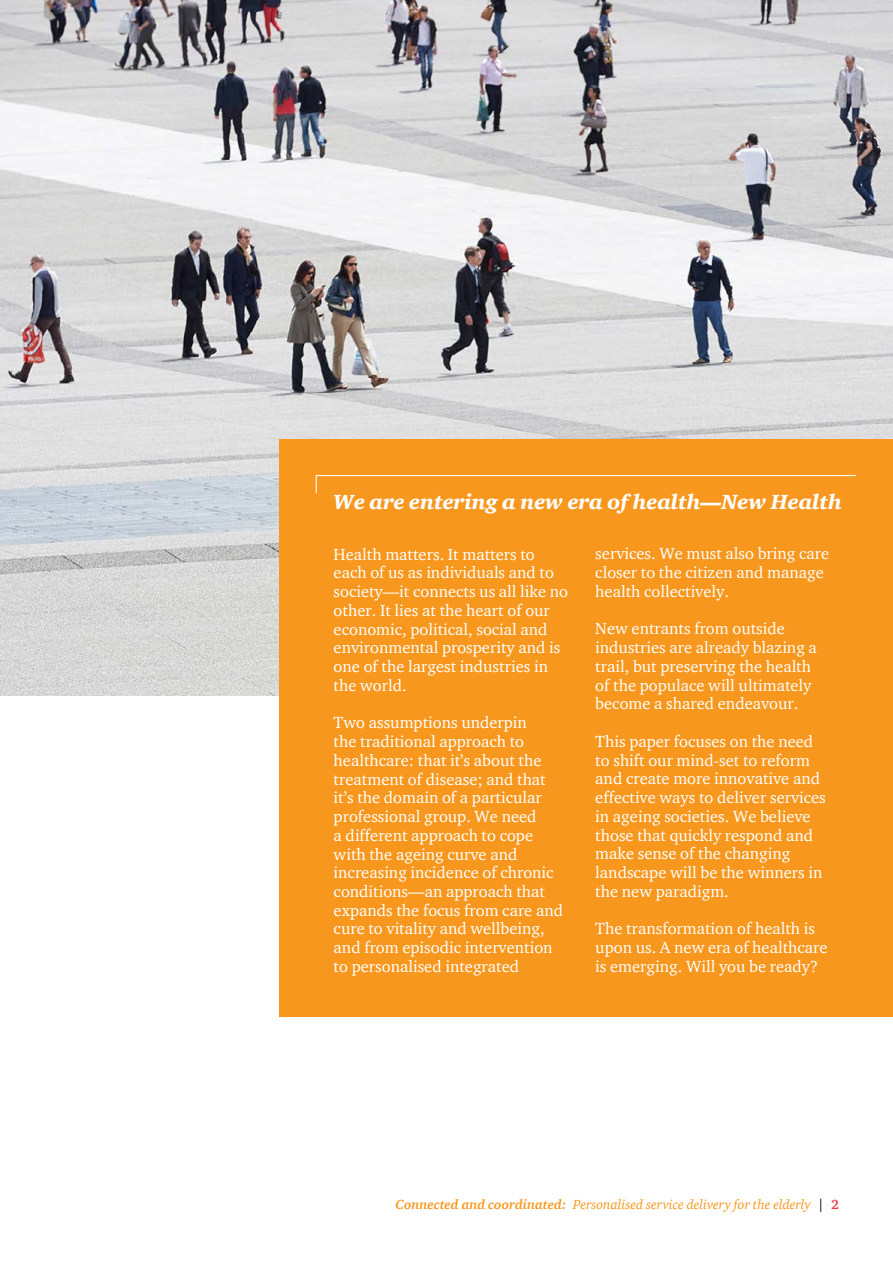
<style>
.page{position:relative;width:893px;height:1263px;background:#fff}
.page>*{position:absolute;margin:0;border:0;box-sizing:border-box;transform-origin:0 0}
.Body_Text_10_12{font:italic 900 21px "ITC Charter Com";letter-spacing:-.005em;color:#fff}
.Body_Text_10_12-2{font:16.5px/18.8px "ITC Charter Com";color:#fff}
.t1{font:italic 13.5px "ITC Charter Com";color:#f8971d}
.s1{font-weight:700}
.s2{font-style:normal;color:#000}
.s3{font-weight:700;font-style:normal;color:#e73e51}
</style>
<div class="page">
<img style="left:0;top:0;width:893px;height:696px">
<div style="left:280px;top:439px;width:613px;height:577px;background:#f8971d"></div>
<svg style="left:315px;top:475px;width:541px;height:19px"></svg>
<p class="Body_Text_10_12" style="left:334px;top:489px;width:510px">We are entering a new era of health—New Health</p>
<p class="Body_Text_10_12-2" style="left:334px;top:544px;width:236px">Health matters. It matters to each of us as individuals and to society—it connects us all like no other. It lies at the heart of our economic, political, social and environmental prosperity and is one of the largest industries in the world.</p>
<p class="Body_Text_10_12-2" style="left:334px;top:713px;width:231px">Two assumptions underpin<br>the traditional approach to healthcare: that it’s about the treatment of disease; and that it’s the domain of a particular professional group. We need<br>a different approach to cope with the ageing curve and increasing incidence of chronic conditions—an approach that expands the focus from care and cure to vitality and wellbeing, and from episodic intervention to personalised integrated</p>
<p class="Body_Text_10_12-2" style="left:595px;top:544px;width:235px">services. We must also bring care closer to the citizen and manage health collectively.</p>
<p class="Body_Text_10_12-2" style="left:595px;top:619px;width:223px">New entrants from outside industries are already blazing a trail, but preserving the health of the populace will ultimately become a shared endeavour.</p>
<p class="Body_Text_10_12-2" style="left:595px;top:732px;width:232px">This paper focuses on the need to shift our mind-set to reform and create more innovative and effective ways to deliver services in ageing societies. We believe those that quickly respond and make sense of the changing landscape will be the winners in the new paradigm.</p>
<p class="Body_Text_10_12-2" style="left:595px;top:919px;width:234px">The transformation of health is upon us. A new era of healthcare is emerging. Will you be ready?</p>
<p class="t1" style="left:396px;top:1196px;width:445px"><span class="s1">Connected and coordinated:</span> Personalised service delivery for the elderly <span class="s2">|</span> <span class="s3">2</span></p>
</div>
